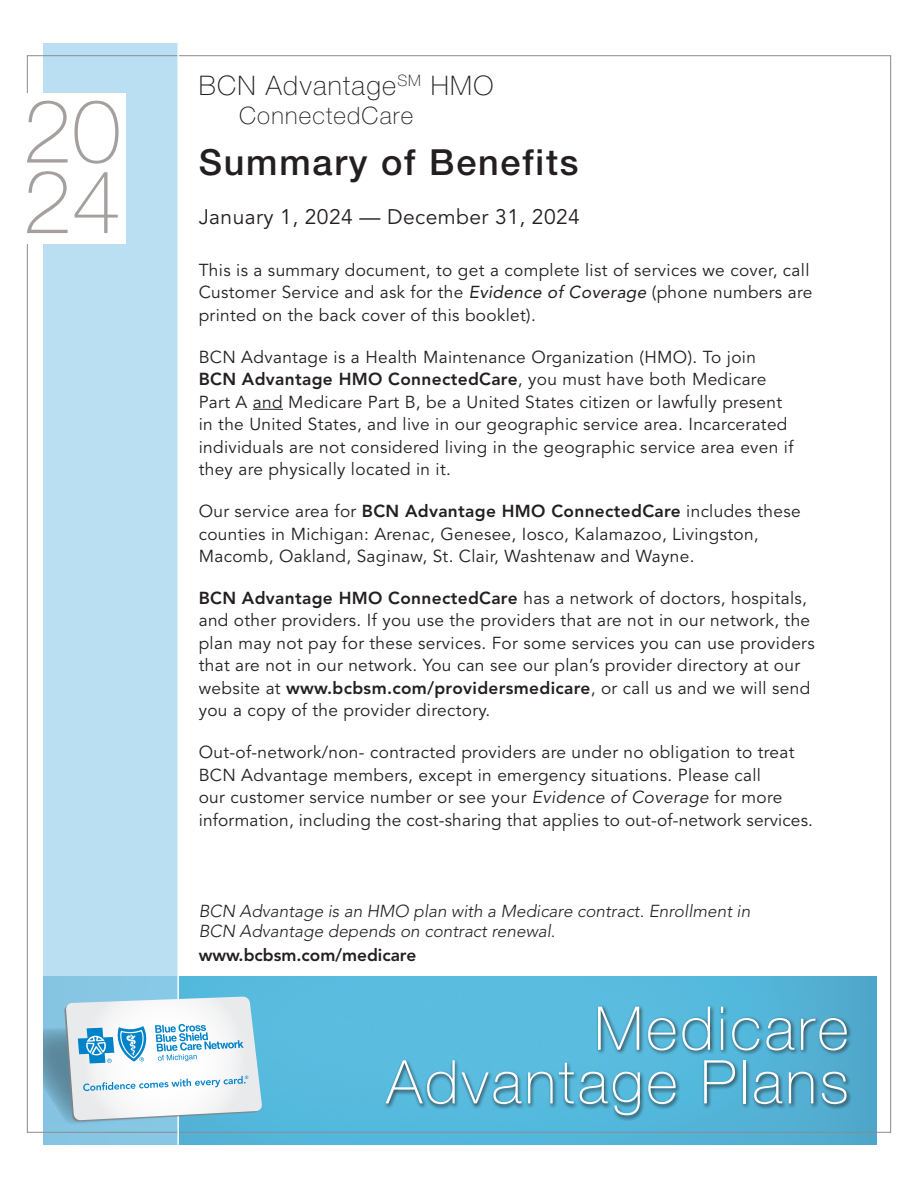
<style>
.page{position:relative;width:918px;height:1188px;background:#fff}
.page>*{position:absolute;margin:0;border:0;box-sizing:border-box;transform-origin:0 0}
.t1{font:100 88.2px/70.5px "Helvetica Neue LT Std";color:#a5a09e}
.t2{font:100 60.3px/53.7px "Helvetica Neue LT Std";letter-spacing:.05em;color:#fff;text-align:right}
._2020_-_Title{font:500 36px "Helvetica Neue LT Std";letter-spacing:.05em;color:#231f20}
._2020_-_Kicker_Plan{font:100 27px "Helvetica Neue LT Std";letter-spacing:.05em;color:#231f20}
._2020_-_Kicker_Plan-2{font:100 24px "Helvetica Neue LT Std";letter-spacing:.05em;color:#231f20}
._2020_Date_range_-_Cov_as_Member{font:21px "Avenir LT Std";letter-spacing:.02em;color:#231f20}
._2020_Cover_Body_-_Avenir_45_Book{font:17.25px/22.5px "Avenir LT Std";letter-spacing:.02em;color:#231f20}
.t3{font:italic 300 17.25px/19.5px "Avenir LT Std";color:#231f20}
.t4{font:800 17.25px "Avenir LT Std";color:#231f20}
.s1{font-style:italic}
.s2{font-weight:800}
</style>
<div class="page">
<img style="left:179px;top:976px;width:697px;height:169px">
<div style="left:43px;top:43px;width:135px;height:1102px;background:#bbdff2"></div>
<div style="left:384px;top:1004px;width:469px;height:117px;background:#231f20;opacity:.85"></div>
<hr style="left:177px;top:43px;width:2px;height:1102px;background:#fff">
<svg style="left:43px;top:997px;width:219px;height:128px"></svg>
<div style="left:13px;top:93px;width:112px;height:151px;background:#fff"></div>
<hr style="left:253px;top:409px;width:30px;height:1px;background:#231f20">
<p class="t1" style="left:23px;top:96px;width:100px">20<br>24</p>
<p class="_2020_-_Kicker_Plan" style="left:199px;top:70px;width:296px">BCN Advantage<sup>SM</sup> HMO</p>
<p class="_2020_-_Kicker_Plan-2" style="left:239px;top:101px;width:176px">ConnectedCare</p>
<p class="_2020_-_Title" style="left:199px;top:140px;width:381px">Summary of Benefits</p>
<p class="_2020_Date_range_-_Cov_as_Member" style="left:199px;top:205px;width:383px">January 1, 2024 — December 31, 2024</p>
<p class="_2020_Cover_Body_-_Avenir_45_Book" style="left:199px;top:259px;width:615px">This is a summary document, to get a complete list of services we cover, call<br>Customer Service and ask for the <span class="s1">Evidence of Coverage</span> (phone numbers are printed on the back cover of this booklet).</p>
<p class="_2020_Cover_Body_-_Avenir_45_Book" style="left:199px;top:346px;width:596px">BCN Advantage is a Health Maintenance Organization (HMO). To join <span class="s2">BCN Advantage HMO ConnectedCare</span>, you must have both Medicare Part A and Medicare Part B, be a United States citizen or lawfully present in the United States, and live in our geographic service area. Incarcerated individuals are not considered living in the geographic service area even if they are physically located in it.</p>
<p class="_2020_Cover_Body_-_Avenir_45_Book" style="left:199px;top:500px;width:603px">Our service area for <span class="s2">BCN Advantage HMO ConnectedCare</span> includes these counties in Michigan: Arenac, Genesee, Iosco, Kalamazoo, Livingston,<br>Macomb, Oakland, Saginaw, St. Clair, Washtenaw and Wayne.</p>
<p class="_2020_Cover_Body_-_Avenir_45_Book" style="left:199px;top:587px;width:617px"><span class="s2">BCN Advantage HMO ConnectedCare</span> has a network of doctors, hospitals, and other providers. If you use the providers that are not in our network, the plan may not pay for these services. For some services you can use providers that are not in our network. You can see our plan’s provider directory at our website at <span class="s2">www.bcbsm.com/providersmedicare</span>, or call us and we will send you a copy of the provider directory.</p>
<p class="_2020_Cover_Body_-_Avenir_45_Book" style="left:199px;top:742px;width:616px">Out‑of‑network/non‑ contracted providers are under no obligation to treat BCN Advantage members, except in emergency situations. Please call<br>our customer service number or see your <span class="s1">Evidence of Coverage</span> for more information, including the cost‑sharing that applies to out‑of‑network services.</p>
<p class="t3" style="left:199px;top:902px;width:553px">BCN Advantage is an HMO plan with a Medicare contract. Enrollment in<br>BCN Advantage depends on contract renewal.</p>
<p class="t4" style="left:199px;top:945px;width:219px">www.bcbsm.com/medicare</p>
<p class="t2" style="left:386px;top:1001px;width:464px">Medicare<br>Advantage Plans</p>
</div>
